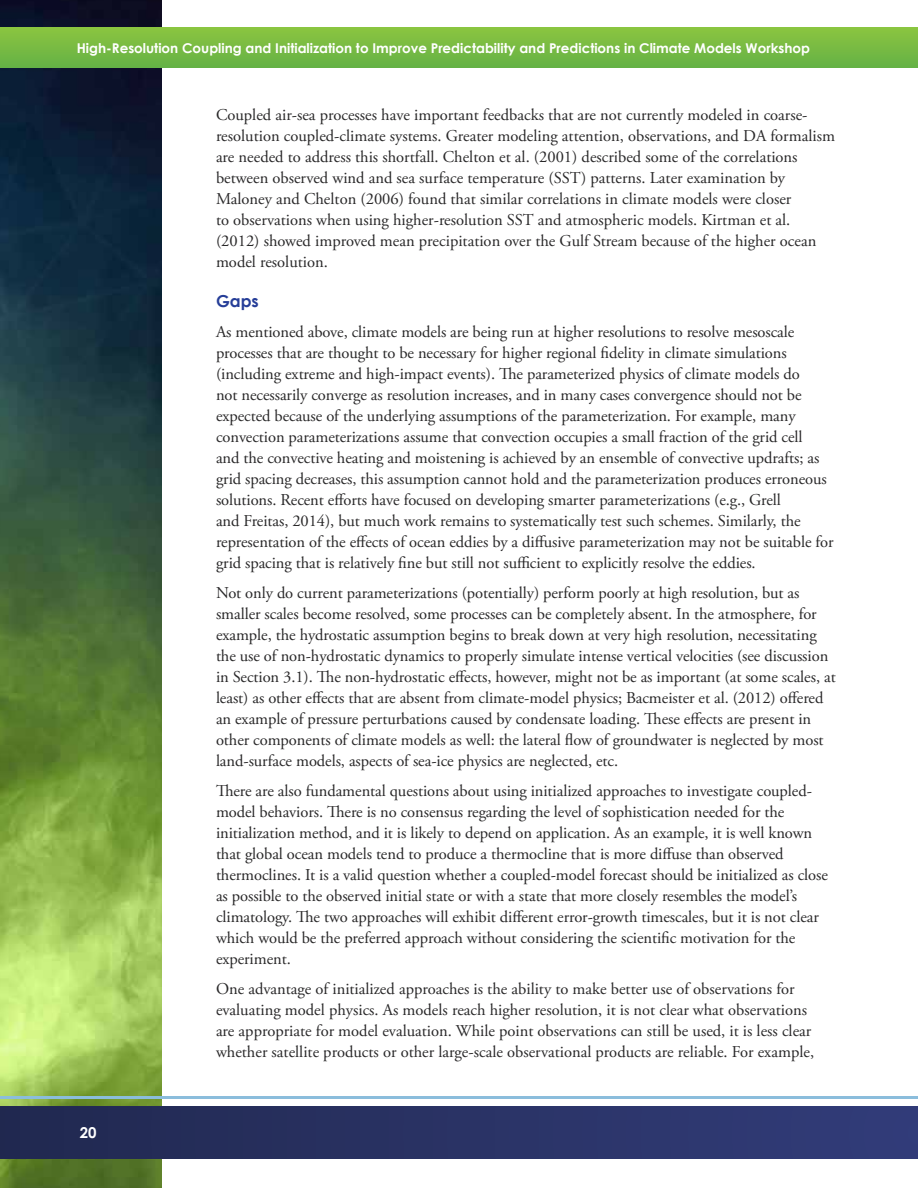
<style>
.page{position:relative;width:918px;height:1188px;background:#fff}
.page>*{position:absolute;margin:0;border:0;box-sizing:border-box;transform-origin:0 0}
.t1{font:16.5px/21px "Adobe Garamond Pro";letter-spacing:-.005em;color:#292829}
.t2{font:700 16.5px "Century Gothic";color:#263e98}
.t3{font:700 15px "Century Gothic";color:#fff}
.t4{font:700 13.5px "Century Gothic";color:#fff}
</style>
<div class="page">
<img style="left:0;top:0;width:162px;height:1188px">
<div style="left:0;top:1106px;width:918px;height:53px;background:linear-gradient(to right,#212950,#323c7a)"></div>
<div style="left:0;top:28px;width:918px;height:40px;background:linear-gradient(to bottom,#8bc440,#65b246)"></div>
<hr style="left:0;top:1097px;width:918px;height:2px;background:#8bbddc">
<p class="t4" style="left:77px;top:38px;width:735px">High-Resolution Coupling and Initialization to Improve Predictability and Predictions in Climate Models Workshop</p>
<p class="t3" style="left:80px;top:1121px;width:18px">20</p>
<p class="t1" style="left:216px;top:105px;width:621px">Coupled air-sea processes have important feedbacks that are not currently modeled in coarse&shy;resolution coupled-climate systems. Greater modeling attention, observations, and DA formalism are needed to address this shortfall. Chelton et al. (2001) described some of the correlations between observed wind and sea surface temperature (SST) patterns. Later examination by Maloney and Chelton (2006) found that similar correlations in climate models were closer<br>to observations when using higher-resolution SST and atmospheric models. Kirtman et al. (2012) showed improved mean precipitation over the Gulf Stream because of the higher ocean model resolution.</p>
<p class="t2" style="left:216px;top:288px;width:44px">Gaps</p>
<p class="t1" style="left:216px;top:321px;width:619px">As mentioned above, climate models are being run at higher resolutions to resolve mesoscale processes that are thought to be necessary for higher regional fidelity in climate simulations (including extreme and high-impact events). The parameterized physics of climate models do<br>not necessarily converge as resolution increases, and in many cases convergence should not be expected because of the underlying assumptions of the parameterization. For example, many convection parameterizations assume that convection occupies a small fraction of the grid cell<br>and the convective heating and moistening is achieved by an ensemble of convective updrafts; as grid spacing decreases, this assumption cannot hold and the parameterization produces erroneous solutions. Recent efforts have focused on developing smarter parameterizations (e.g., Grell<br>and Freitas, 2014), but much work remains to systematically test such schemes. Similarly, the representation of the effects of ocean eddies by a diffusive parameterization may not be suitable for grid spacing that is relatively fine but still not sufficient to explicitly resolve the eddies.</p>
<p class="t1" style="left:216px;top:582px;width:621px">Not only do current parameterizations (potentially) perform poorly at high resolution, but as smaller scales become resolved, some processes can be completely absent. In the atmosphere, for example, the hydrostatic assumption begins to break down at very high resolution, necessitating the use of non-hydrostatic dynamics to properly simulate intense vertical velocities (see discussion in Section 3.1). The non-hydrostatic effects, however, might not be as important (at some scales, at least) as other effects that are absent from climate-model physics; Bacmeister et al. (2012) offered an example of pressure perturbations caused by condensate loading. These effects are present in other components of climate models as well: the lateral flow of groundwater is neglected by most land-surface models, aspects of sea-ice physics are neglected, etc.</p>
<p class="t1" style="left:216px;top:781px;width:613px">There are also fundamental questions about using initialized approaches to investigate coupled&shy;model behaviors. There is no consensus regarding the level of sophistication needed for the initialization method, and it is likely to depend on application. As an example, it is well known that global ocean models tend to produce a thermocline that is more diffuse than observed thermoclines. It is a valid question whether a coupled-model forecast should be initialized as close as possible to the observed initial state or with a state that more closely resembles the model’s climatology. The two approaches will exhibit different error-growth timescales, but it is not clear which would be the preferred approach without considering the scientific motivation for the experiment.</p>
<p class="t1" style="left:216px;top:979px;width:600px">One advantage of initialized approaches is the ability to make better use of observations for evaluating model physics. As models reach higher resolution, it is not clear what observations are appropriate for model evaluation. While point observations can still be used, it is less clear whether satellite products or other large-scale observational products are reliable. For example,</p>
</div>
